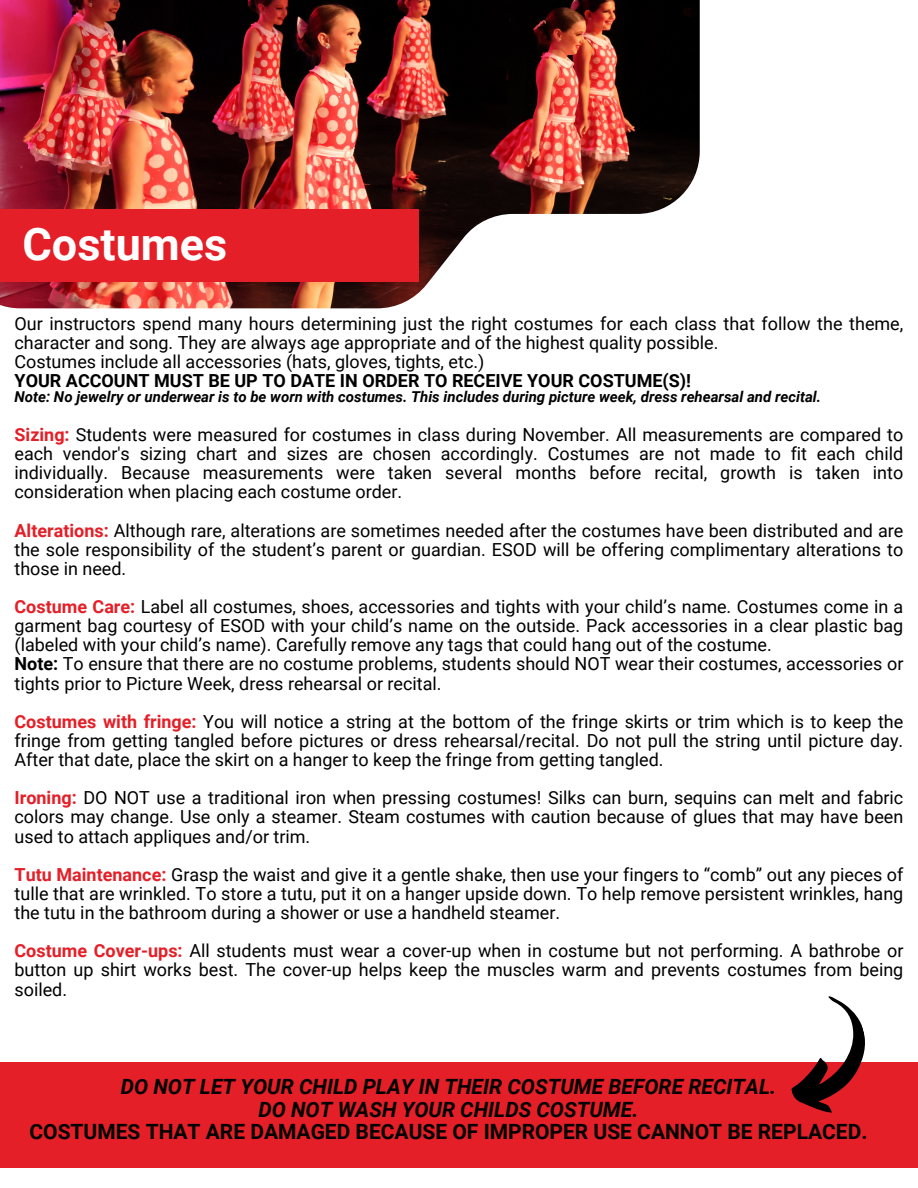
<style>
.page{position:relative;width:918px;height:1188px;background:#fff}
.page>*{position:absolute;margin:0;border:0;box-sizing:border-box;transform-origin:0 0}
.t1{font:700 45px "Roboto";color:#fff}
.t2{font:italic 700 21px/22.5px "Roboto";color:#000;text-align:center}
.t3{font:18px/19.2px "Roboto";color:#000;text-align:justify}
.t4{font:700 18px "Roboto";color:#000}
.t5{font:italic 700 15px "Roboto";color:#000}
.s1{font-weight:700;color:#e41f27}
.s2{font-weight:700}
.s3{font-style:normal}
</style>
<div class="page">
<img style="left:0;top:0;width:699px;height:308px">
<div style="left:0;top:1062px;width:918px;height:105px;background:#e41f27"></div>
<div style="left:0;top:209px;width:419px;height:73px;background:#e41f27"></div>
<svg style="left:791px;top:996px;width:74px;height:117px"></svg>
<p class="t1" style="left:23px;top:219px;width:206px">Costumes</p>
<h1 class="t3" style="left:15px;top:314px;width:890px">Our instructors spend many hours determining just the right costumes for each class that follow the theme, character and song. They are always age appropriate and of the highest quality possible.</h1>
<p class="t3" style="left:15px;top:352px;width:471px">Costumes include all accessories (hats, gloves, tights, etc.)</p>
<p class="t4" style="left:15px;top:370px;width:678px">YOUR ACCOUNT MUST BE UP TO DATE IN ORDER TO RECEIVE YOUR COSTUME(S)!</p>
<p class="t5" style="left:15px;top:388px;width:808px">Note: No jewelry or underwear is to be worn with costumes. This includes during picture week, dress rehearsal and recital.</p>
<p class="t3" style="left:15px;top:425px;width:890px"><span class="s1">Sizing:</span> Students were measured for costumes in class during November. All measurements are compared to each vendor's sizing chart and sizes are chosen accordingly. Costumes are not made to fit each child individually. Because measurements were taken several months before recital, growth is taken into consideration when placing each costume order.</p>
<p class="t3" style="left:15px;top:521px;width:890px"><span class="s1">Alterations:</span> Although rare, alterations are sometimes needed after the costumes have been distributed and are the sole responsibility of the student’s parent or guardian. ESOD will be offering complimentary alterations to those in need.</p>
<p class="t3" style="left:15px;top:597px;width:890px"><span class="s1">Costume Care:</span> Label all costumes, shoes, accessories and tights with your child’s name. Costumes come in a garment bag courtesy of ESOD with your child’s name on the outside. Pack accessories in a clear plastic bag (labeled with your child’s name). Carefully remove any tags that could hang out of the costume.</p>
<p class="t3" style="left:15px;top:655px;width:890px"><span class="s2">Note:</span> To ensure that there are no costume problems, students should NOT wear their costumes, accessories or tights prior to Picture Week, dress rehearsal or recital.</p>
<p class="t3" style="left:15px;top:712px;width:890px"><span class="s1">Costumes with fringe:</span> You will notice a string at the bottom of the fringe skirts or trim which is to keep the fringe from getting tangled before pictures or dress rehearsal/recital. Do not pull the string until picture day.<br>After that date, place the skirt on a hanger to keep the fringe from getting tangled.</p>
<p class="t3" style="left:15px;top:789px;width:890px"><span class="s1">Ironing:</span> DO NOT use a traditional iron when pressing costumes! Silks can burn, sequins can melt and fabric colors may change. Use only a steamer. Steam costumes with caution because of glues that may have been used to attach appliques and/or trim.</p>
<p class="t3" style="left:15px;top:865px;width:890px"><span class="s1">Tutu Maintenance:</span> Grasp the waist and give it a gentle shake, then use your fingers to “comb” out any pieces of tulle that are wrinkled. To store a tutu, put it on a hanger upside down. To help remove persistent wrinkles, hang the tutu in the bathroom during a shower or use a handheld steamer.</p>
<p class="t3" style="left:15px;top:942px;width:890px"><span class="s1">Costume Cover-ups:</span> All students must wear a cover-up when in costume but not performing. A bathrobe or button up shirt works best. The cover-up helps keep the muscles warm and prevents costumes from being soiled.</p>
<p class="t2" style="left:29px;top:1076px;width:839px">DO NOT LET YOUR CHILD PLAY IN THEIR COSTUME BEFORE RECITAL.<br>DO NOT WASH YOUR CHILDS COSTUME.<br><span class="s3">COSTUMES THAT ARE DAMAGED BECAUSE OF IMPROPER USE CANNOT BE REPLACED.</span></p>
</div>
